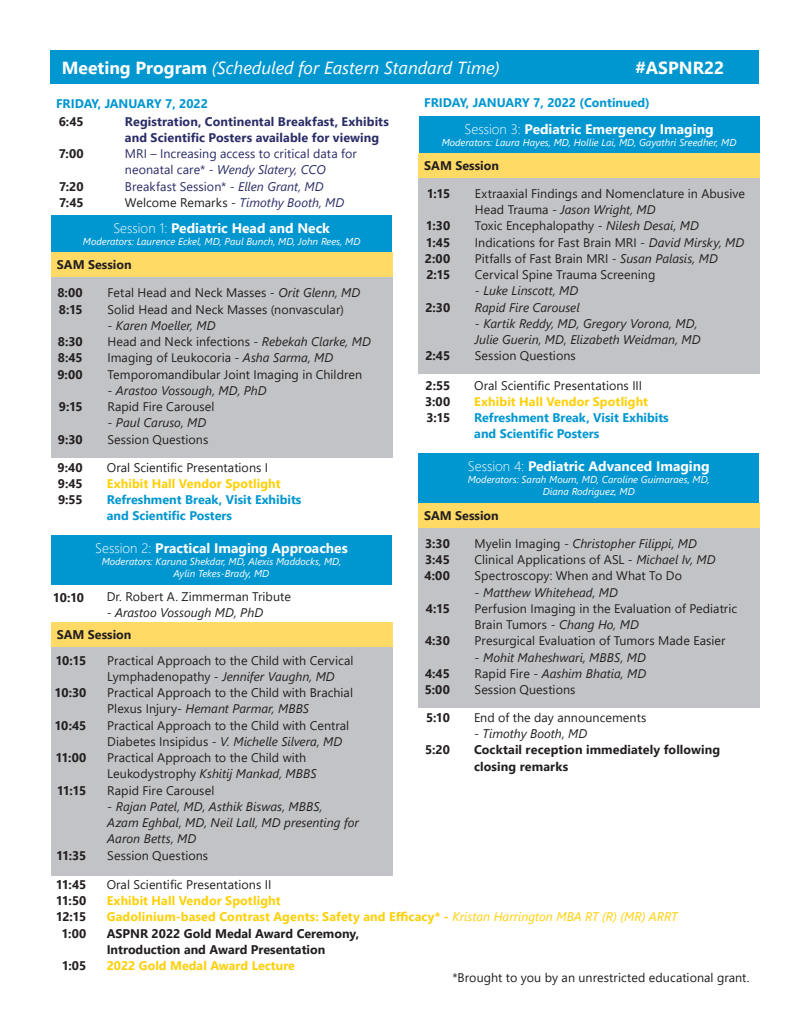
<style>
.page{position:relative;width:810px;height:1035px;background:#fff}
.page>*{position:absolute;margin:0;border:0;box-sizing:border-box;transform-origin:0 0}
.t1{font:italic 17.5px "Segoe UI";color:#fff}
.t2{font:700 17.5px "Segoe UI";color:#fff}
.t3{font:700 13.75px "Segoe UI";color:#fff}
.t4{font:12.5px/16.2px "Segoe UI";letter-spacing:.005em;color:#231f20}
.t5{font:italic 12.5px/16.2px "Segoe UI";color:#231f20}
.t6{font:700 12.5px/16.2px "Segoe UI";color:#231f20;text-align:justify}
.t7{font:700 12.5px/16.2px "Segoe UI";color:#fed008}
.t8{font:700 12.5px/16.2px "Segoe UI";color:#0097d1}
.t9{font:12.5px/16.2px "Segoe UI";letter-spacing:.005em;color:#2b2d67}
.t10{font:700 12.5px/16.2px "Segoe UI";letter-spacing:.01em;color:#2b2d67}
.t11{font:700 12.5px/16.2px "Segoe UI";letter-spacing:-.045em;color:#231f20;text-align:center}
.t12{font:italic 10px/12px "Segoe UI";color:#fff;text-align:center}
.s1{font-weight:700;font-style:normal}
.s2{font-style:italic}
.s3{color:#231f20}
.s4{font-weight:300}
.s5{font-style:normal}
.s6{font-weight:400}
.s7{font-weight:400;font-style:italic}
</style>
<div class="page">
<div style="left:51px;top:51px;width:708px;height:33px;background:#0097d1"></div>
<div style="left:51px;top:277px;width:341px;height:180px;background:#c2c3c6"></div>
<div style="left:51px;top:215px;width:341px;height:38px;background:#0097d1"></div>
<div style="left:51px;top:253px;width:341px;height:24px;background:#ffdb66"></div>
<div style="left:51px;top:644px;width:341px;height:232px;background:#c2c3c6"></div>
<div style="left:51px;top:535px;width:341px;height:50px;background:#0097d1"></div>
<div style="left:51px;top:623px;width:341px;height:24px;background:#ffdb66"></div>
<div style="left:419px;top:177px;width:341px;height:197px;background:#c2c3c6"></div>
<div style="left:419px;top:116px;width:341px;height:37px;background:#0097d1"></div>
<div style="left:419px;top:153px;width:341px;height:24px;background:#ffdb66"></div>
<div style="left:418px;top:527px;width:341px;height:181px;background:#c2c3c6"></div>
<div style="left:418px;top:453px;width:341px;height:50px;background:#0097d1"></div>
<div style="left:418px;top:503px;width:341px;height:24px;background:#ffdb66"></div>
<h1 class="t1" style="left:62px;top:51px;width:440px"><span class="s1">Meeting Program</span> (Scheduled for Eastern Standard Time)</h1>
<h1 class="t2" style="left:636px;top:51px;width:90px">#ASPNR22</h1>
<p class="t8" style="left:56px;top:94px;width:153px">FRIDAY, JANUARY 7, 2022</p>
<p class="t10" style="left:125px;top:112px;width:265px">Registration, Continental Breakfast, Exhibits and Scientific Posters available for viewing</p>
<p class="t9" style="left:125px;top:144px;width:233px">MRI – Increasing access to critical data for neonatal care* - <span class="s2">Wendy Slatery, CCO </span>Breakfast Session* - <span class="s2">Ellen Grant, MD </span><span class="s3">Welcome Remarks -</span> <span class="s2">Timothy Booth, MD</span></p>
<p class="t6" style="left:59px;top:112px;width:26px">6:45</p>
<p class="t6" style="left:59px;top:145px;width:26px">7:00</p>
<p class="t6" style="left:59px;top:177px;width:26px">7:20<br>7:45</p>
<p class="t3" style="left:113px;top:215px;width:218px"><span class="s4">Session 1:</span> Pediatric Head and Neck</p>
<p class="t12" style="left:83px;top:234px;width:279px">Moderators: Laurence Eckel, MD, Paul Bunch, MD, John Rees, MD</p>
<p class="t6" style="left:57px;top:256px;width:76px">SAM Session</p>
<p class="t6" style="left:57px;top:284px;width:27px">8:00<br>8:15</p>
<p class="t6" style="left:57px;top:333px;width:27px">8:30<br>8:45<br>9:00</p>
<p class="t6" style="left:59px;top:398px;width:26px">9:15</p>
<p class="t6" style="left:58px;top:430px;width:26px">9:30</p>
<p class="t6" style="left:58px;top:458px;width:27px">9:40<br>9:45<br>9:55</p>
<p class="t6" style="left:53px;top:589px;width:33px">10:10</p>
<p class="t4" style="left:107px;top:284px;width:255px">Fetal Head and Neck Masses - <span class="s2">Orit Glenn, MD<br></span>Solid Head and Neck Masses (nonvascular)</p>
<p class="t4" style="left:107px;top:316px;width:265px">- <span class="s2">Karen Moeller, MD<br></span>Head and Neck infections - <span class="s2">Rebekah Clarke, MD </span>Imaging of Leukocoria - <span class="s2">Asha Sarma, MD </span>Temporomandibular Joint Imaging in Children</p>
<p class="t5" style="left:107px;top:380px;width:161px">- Arastoo Vossough, MD, PhD</p>
<p class="t4" style="left:107px;top:397px;width:109px">Rapid Fire Carousel</p>
<p class="t5" style="left:107px;top:413px;width:100px">- Paul Caruso, MD</p>
<p class="t4" style="left:107px;top:430px;width:102px">Session Questions</p>
<p class="t4" style="left:107px;top:458px;width:163px">Oral Scientific Presentations I</p>
<p class="t7" style="left:107px;top:474px;width:175px">Exhibit Hall Vendor Spotlight</p>
<p class="t8" style="left:107px;top:490px;width:196px">Refreshment Break, Visit Exhibits and Scientific Posters</p>
<p class="t3" style="left:95px;top:535px;width:254px"><span class="s4">Session 2:</span> Practical Imaging Approaches</p>
<p class="t12" style="left:102px;top:554px;width:241px">Moderators: Karuna Shekdar, MD, Alexis Maddocks, MD,<br>Aylin Tekes-Brady, MD</p>
<p class="t4" style="left:107px;top:587px;width:186px">Dr. Robert A. Zimmerman Tribute</p>
<p class="t5" style="left:107px;top:602px;width:158px"><span class="s5">-</span> Arastoo Vossough MD, PhD</p>
<p class="t6" style="left:57px;top:626px;width:76px">SAM Session</p>
<p class="t6" style="left:55px;top:651px;width:32px">10:15</p>
<p class="t6" style="left:55px;top:684px;width:33px">10:30</p>
<p class="t6" style="left:55px;top:716px;width:33px">10:45</p>
<p class="t6" style="left:55px;top:749px;width:33px">11:00</p>
<p class="t6" style="left:57px;top:781px;width:31px">11:15</p>
<p class="t6" style="left:56px;top:846px;width:32px">11:35</p>
<p class="t4" style="left:107px;top:651px;width:248px">Practical Approach to the Child with Cervical Lymphadenopathy - <span class="s2">Jennifer Vaughn, MD </span>Practical Approach to the Child with Brachial Plexus Injury- <span class="s2">Hemant Parmar, MBBS </span>Practical Approach to the Child with Central Diabetes Insipidus - <span class="s2">V. Michelle Silvera, MD </span>Practical Approach to the Child with Leukodystrophy <span class="s2">Kshitij Mankad, MBBS<br></span>Rapid Fire Carousel</p>
<p class="t5" style="left:107px;top:796px;width:253px">- Rajan Patel, MD, Asthik Biswas, MBBS,<br>Azam Eghbal, MD, Neil Lall, MD presenting for<br>Aaron Betts, MD</p>
<p class="t4" style="left:107px;top:846px;width:102px">Session Questions</p>
<p class="t8" style="left:424px;top:93px;width:227px">FRIDAY, JANUARY 7, 2022 (Continued)</p>
<p class="t3" style="left:465px;top:116px;width:250px"><span class="s4">Session 3:</span> Pediatric Emergency Imaging</p>
<p class="t12" style="left:442px;top:134px;width:296px">Moderators: Laura Hayes, MD, Hollie Lai, MD, Gayathri Sreedher, MD</p>
<p class="t6" style="left:424px;top:156px;width:76px">SAM Session</p>
<p class="t6" style="left:427px;top:184px;width:25px">1:15</p>
<p class="t6" style="left:425px;top:217px;width:27px">1:30<br>1:45<br>2:00<br>2:15</p>
<p class="t6" style="left:425px;top:298px;width:26px">2:30</p>
<p class="t6" style="left:425px;top:347px;width:26px">2:45</p>
<p class="t6" style="left:425px;top:376px;width:27px">2:55<br>3:00<br>3:15</p>
<p class="t4" style="left:475px;top:184px;width:272px">Extraaxial Findings and Nomenclature in Abusive Head Trauma - <span class="s2">Jason Wright, MD<br></span>Toxic Encephalopathy - <span class="s2">Nilesh Desai, MD </span>Indications for Fast Brain MRI - <span class="s2">David Mirsky, MD </span>Pitfalls of Fast Brain MRI <span class="s2">- Susan Palasis, MD </span>Cervical Spine Trauma Screening</p>
<p class="t5" style="left:475px;top:281px;width:106px">- Luke Linscott, MD<br>Rapid Fire Carousel</p>
<p class="t5" style="left:475px;top:313px;width:227px">- Kartik Reddy, MD, Gregory Vorona, MD,<br>Julie Guerin, MD, Elizabeth Weidman, MD</p>
<p class="t4" style="left:475px;top:347px;width:102px">Session Questions</p>
<p class="t4" style="left:474px;top:376px;width:170px">Oral Scientific Presentations III</p>
<p class="t7" style="left:474px;top:392px;width:175px">Exhibit Hall Vendor Spotlight</p>
<p class="t8" style="left:474px;top:408px;width:196px">Refreshment Break, Visit Exhibits and Scientific Posters</p>
<p class="t3" style="left:468px;top:453px;width:243px"><span class="s4">Session 4:</span> Pediatric Advanced Imaging</p>
<p class="t12" style="left:468px;top:472px;width:244px">Moderators: Sarah Moum, MD, Caroline Guimaraes, MD,<br>Diana Rodriguez, MD</p>
<p class="t6" style="left:424px;top:506px;width:76px">SAM Session</p>
<p class="t6" style="left:425px;top:534px;width:27px">3:30<br>3:45<br>4:00</p>
<p class="t6" style="left:426px;top:599px;width:25px">4:15</p>
<p class="t6" style="left:425px;top:632px;width:26px">4:30</p>
<p class="t6" style="left:425px;top:664px;width:27px">4:45<br>5:00</p>
<p class="t6" style="left:426px;top:708px;width:25px">5:10</p>
<p class="t6" style="left:425px;top:741px;width:26px">5:20</p>
<p class="t4" style="left:475px;top:534px;width:243px">Myelin Imaging - <span class="s2">Christopher Filippi, MD<br></span>Clinical Applications of ASL - <span class="s2">Michael Iv, MD<br></span>Spectroscopy: When and What To Do</p>
<p class="t5" style="left:475px;top:582px;width:145px">- Matthew Whitehead, MD</p>
<p class="t4" style="left:475px;top:599px;width:264px">Perfusion Imaging in the Evaluation of Pediatric<br>Brain Tumors <span class="s2">- Chang Ho, MD<br></span>Presurgical Evaluation of Tumors Made Easier</p>
<p class="t5" style="left:475px;top:647px;width:173px;text-align:justify">- Mohit Maheshwari, MBBS, MD <span class="s5">Rapid Fire -</span> Aashim Bhatia, MD <span class="s5">Session Questions</span></p>
<p class="t4" style="left:474px;top:708px;width:174px">End of the day announcements</p>
<p class="t6" style="left:474px;top:725px;width:248px;text-align:left"><span class="s6">-</span> <span class="s7">Timothy Booth, MD<br></span>Cocktail reception immediately following closing remarks</p>
<p class="t11" style="left:56px;top:875px;width:32px">11:45<br>11:50<br>12:15<br>1:00</p>
<p class="t6" style="left:62px;top:957px;width:26px">1:05</p>
<p class="t4" style="left:107px;top:875px;width:166px">Oral Scientific Presentations II</p>
<p class="t7" style="left:107px;top:892px;width:572px">Exhibit Hall Vendor Spotlight<br>Gadolinium-based Contrast Agents: Safety and Efficacy* - <span class="s7">Kristan Harrington MBA RT (R) (MR) ARRT </span><span class="s3">ASPNR 2022 Gold Medal Award Ceremony,<br>Introduction and Award Presentation</span></p>
<p class="t7" style="left:107px;top:957px;width:190px">2022 Gold Medal Award Lecture</p>
<p class="t4" style="left:452px;top:968px;width:299px">*Brought to you by an unrestricted educational grant.</p>
</div>
